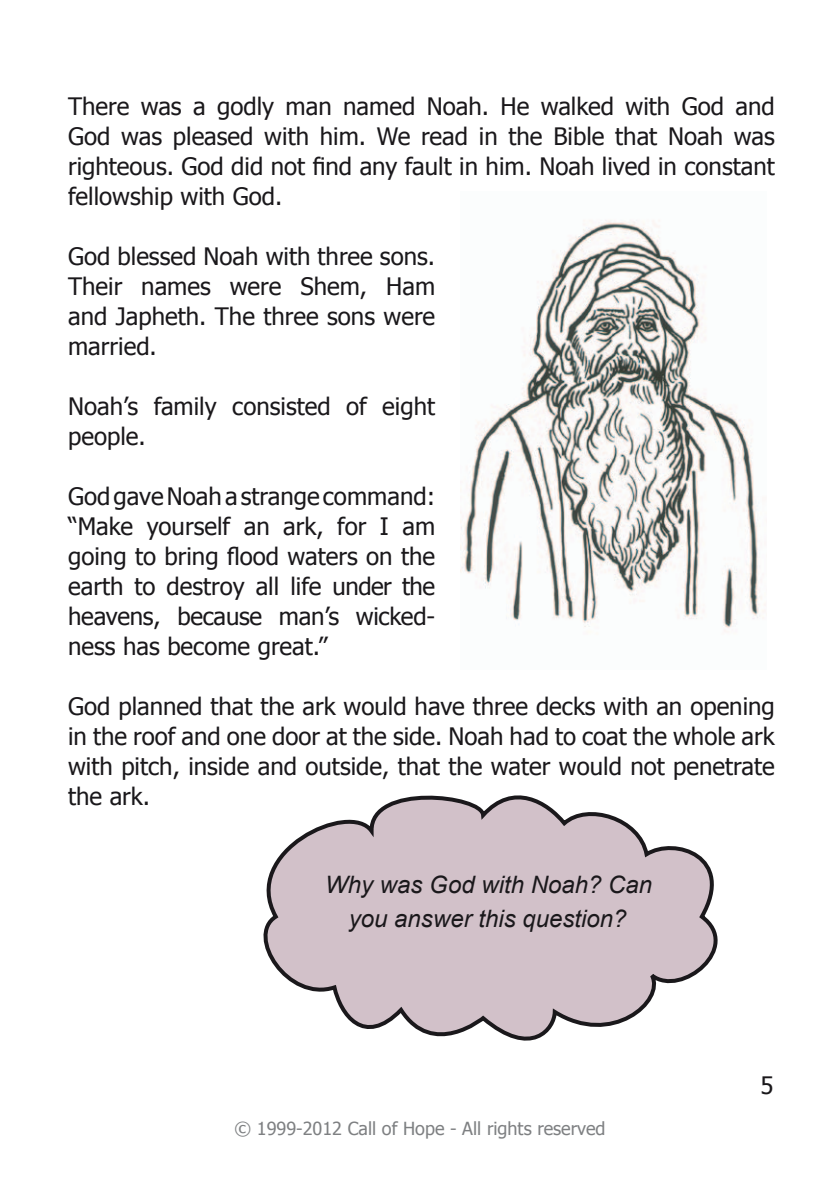
<style>
.page{position:relative;width:840px;height:1191px;background:#fff}
.page>*{position:absolute;margin:0;border:0;box-sizing:border-box;transform-origin:0 0}
.t1{font:24px/30px "Tahoma";color:#1a181b;text-align:justify}
.t2{font:italic 24px/34px "Arial";color:#1a181b;text-align:center}
.t3{font:18px "Tahoma";color:#7e8082}
</style>
<div class="page">
<img style="left:460px;top:220px;width:305px;height:412px">
<svg style="left:263px;top:795px;width:455px;height:246px"></svg>
<p class="t1" style="left:68px;top:90px;width:707px">There was a godly man named Noah. He walked with God and God was pleased with him. We read in the Bible that Noah was righteous. God did not find any fault in him. Noah lived in constant fellowship with God.</p>
<p class="t1" style="left:68px;top:240px;width:368px">God blessed Noah with three sons.<br>Their names were Shem, Ham and Japheth. The three sons were married.</p>
<p class="t1" style="left:68px;top:390px;width:368px">Noah’s family consisted of eight people.</p>
<p class="t1" style="left:68px;top:480px;width:368px">God gave Noah a strange command: “Make yourself an ark, for I am going to bring flood waters on the earth to destroy all life under the heavens, because man’s wicked&shy;ness has become great.”</p>
<p class="t1" style="left:68px;top:690px;width:708px">God planned that the ark would have three decks with an opening in the roof and one door at the side. Noah had to coat the whole ark with pitch, inside and outside, that the water would not penetrate the ark.</p>
<p class="t2" style="left:325px;top:867px;width:328px">Why was God with Noah? Can you answer this question?</p>
<p class="t3" style="left:234px;top:1116px;width:372px">© 1999-2012 Call of Hope - All rights reserved</p>
<p class="t1" style="left:760px;top:1069px;width:15px">5</p>
</div>
